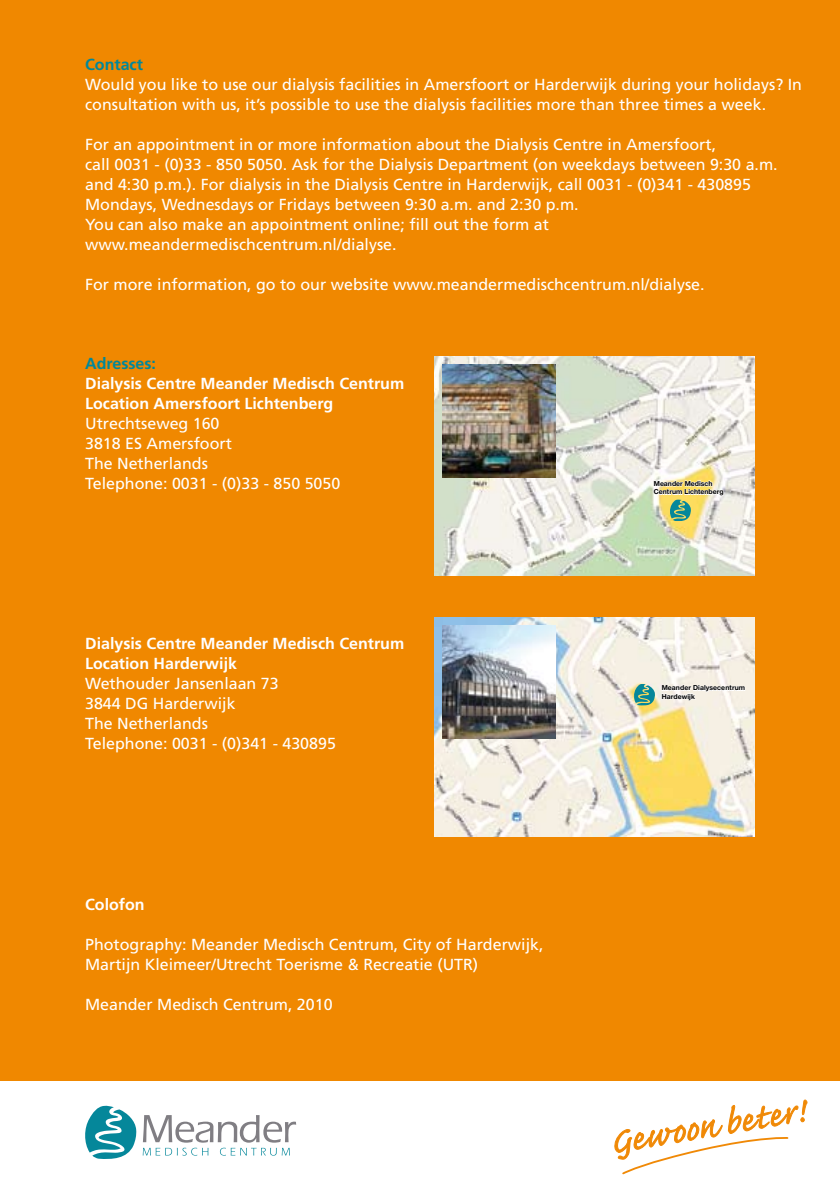
<style>
.page{position:relative;width:840px;height:1191px;background:#fff}
.page>*{position:absolute;margin:0;border:0;box-sizing:border-box;transform-origin:0 0}
.t1{font:44.6px "Caflisch Script";color:#f08906}
.t2{font:16px/20px "Frutiger";color:#fff}
.t3{font:700 16px/20px "Frutiger";color:#fff}
.t4{font:700 16px "Frutiger";color:#00879a}
.t5{font:700 7px/8.4px "Neue Helvetica BQ";color:#000}
</style>
<div class="page">
<div style="left:0;top:0;width:839px;height:1080px;background:#f08800"></div>
<img style="left:434px;top:356px;width:320px;height:219px">
<svg style="left:652px;top:477px;width:72px;height:44px;background:#ddddad"></svg>
<img style="left:442px;top:364px;width:113px;height:114px">
<img style="left:434px;top:617px;width:320px;height:219px">
<svg style="left:661px;top:682px;width:84px;height:19px;background:#f8f4ee"></svg>
<svg style="left:633px;top:684px;width:21px;height:21px"></svg>
<img style="left:442px;top:625px;width:113px;height:113px">
<svg style="left:85px;top:1106px;width:52px;height:53px"></svg>
<svg style="left:143px;top:1115px;width:153px;height:40px"></svg>
<svg style="left:614px;top:1099px;width:192px;height:76px"></svg>
<p class="t4" style="left:85px;top:55px;width:59px">Contact</p>
<p class="t2" style="left:85px;top:75px;width:718px">Would you like to use our dialysis facilities in Amersfoort or Harderwijk during your holidays? In consultation with us, it’s possible to use the dialysis facilities more than three times a week.</p>
<p class="t2" style="left:85px;top:135px;width:693px">For an appointment in or more information about the Dialysis Centre in Amersfoort,<br>call 0031 - (0)33 - 850 5050. Ask for the Dialysis Department (on weekdays between 9:30 a.m. and 4:30 p.m.). For dialysis in the Dialysis Centre in Harderwijk, call 0031 - (0)341 - 430895<br>Mondays, Wednesdays or Fridays between 9:30 a.m. and 2:30 p.m.<br>You can also make an appointment online; fill out the form at www.meandermedischcentrum.nl/dialyse.</p>
<p class="t2" style="left:85px;top:275px;width:620px">For more information, go to our website www.meandermedischcentrum.nl/dialyse.</p>
<p class="t4" style="left:85px;top:354px;width:72px">Adresses:</p>
<p class="t3" style="left:85px;top:373px;width:320px">Dialysis Centre Meander Medisch Centrum<br>Location Amersfoort Lichtenberg</p>
<p class="t2" style="left:85px;top:413px;width:256px">Utrechtseweg 160<br>3818 ES Amersfoort<br>The Netherlands<br>Telephone: 0031 - (0)33 - 850 5050</p>
<p class="t3" style="left:85px;top:633px;width:320px">Dialysis Centre Meander Medisch Centrum<br>Location Harderwijk</p>
<p class="t2" style="left:85px;top:673px;width:252px">Wethouder Jansenlaan 73<br>3844 DG Harderwijk<br>The Netherlands<br>Telephone: 0031 - (0)341 - 430895</p>
<p class="t3" style="left:85px;top:894px;width:61px">Colofon</p>
<p class="t2" style="left:85px;top:934px;width:459px">Photography: Meander Medisch Centrum, City of Harderwijk,<br>Martijn Kleimeer/Utrecht Toerisme &amp; Recreatie (UTR)</p>
<p class="t2" style="left:85px;top:994px;width:249px">Meander Medisch Centrum, 2010</p>
<p class="t5" style="left:653px;top:479px;width:71px">Meander Medisch<br>Centrum Lichtenberg</p>
<p class="t5" style="left:661px;top:683px;width:85px">Meander Dialysecentrum<br>Hardewijk</p>
<h1 class="t1" style="left:606px;top:1121px;width:198px;rotate:-10deg">Gewoon beter!</h1>
</div>
